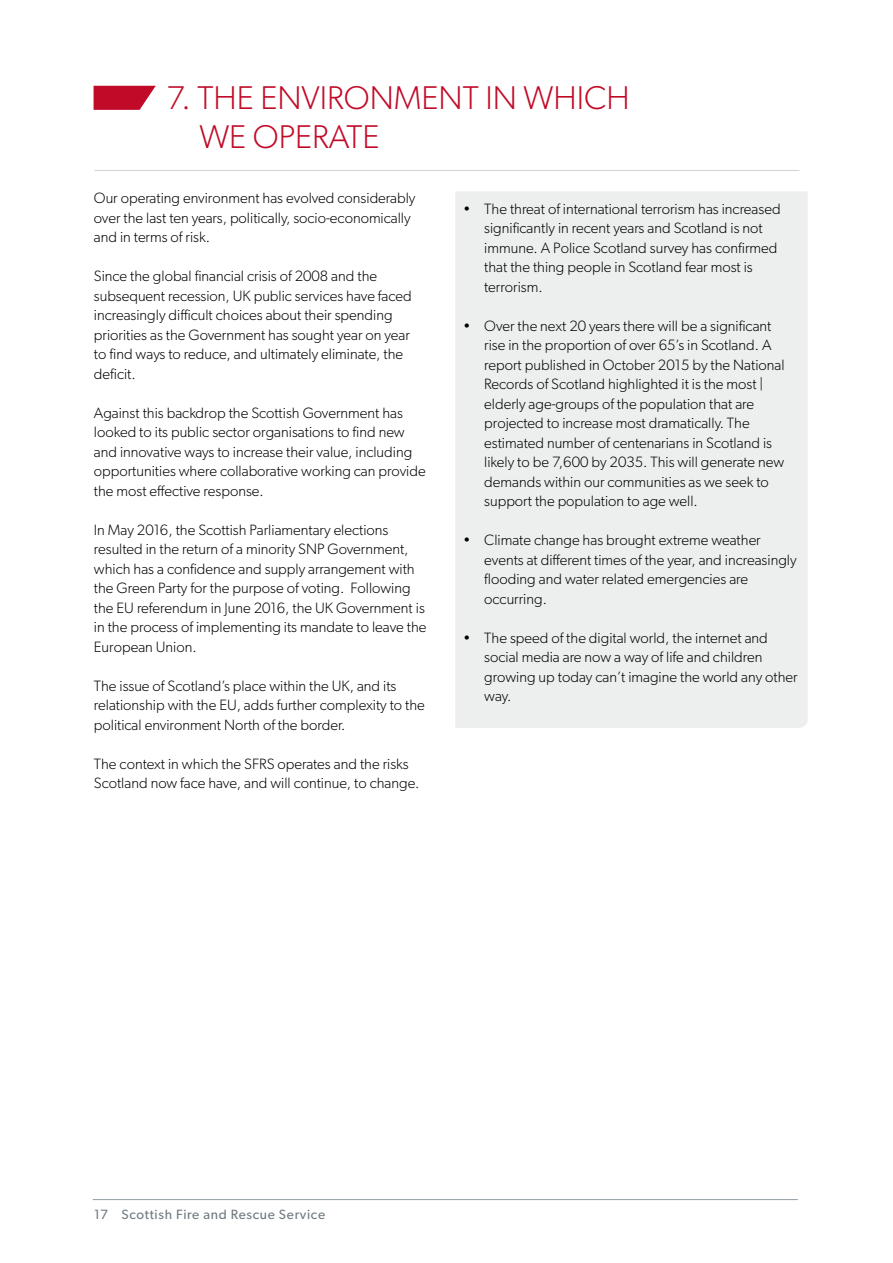
<style>
.page{position:relative;width:893px;height:1263px;background:#fff}
.page>*{position:absolute;margin:0;border:0;box-sizing:border-box;transform-origin:0 0}
.t1{font:300 33px/39px "Gibson";color:#c10a27}
.t2{font:300 15px/19.5px "Gibson";color:#000}
.t3{font:13.5px "Gibson";letter-spacing:.05em;color:#707b81}
</style>
<div class="page">
<hr style="left:93px;top:1199px;width:705px;height:1px;background:#939da3">
<svg style="left:94px;top:86px;width:62px;height:24px"></svg>
<hr style="left:95px;top:170px;width:704px;height:1px;background:#d2d2d2">
<div style="left:455px;top:191px;width:353px;height:537px;background:#edeeee"></div>
<h1 class="t1" style="left:199px;top:78px;width:432px;text-indent:-33px">7. THE ENVIRONMENT IN WHICH<br>WE OPERATE</h1>
<p class="t2" style="left:94px;top:188px;width:323px">Our operating environment has evolved considerably over the last ten years, politically, socio-economically and in terms of risk.</p>
<p class="t2" style="left:94px;top:266px;width:319px">Since the global financial crisis of 2008 and the subsequent recession, UK public services have faced increasingly difficult choices about their spending priorities as the Government has sought year on year to find ways to reduce, and ultimately eliminate, the deficit.</p>
<p class="t2" style="left:94px;top:403px;width:333px">Against this backdrop the Scottish Government has looked to its public sector organisations to find new and innovative ways to increase their value, including opportunities where collaborative working can provide the most effective response.</p>
<p class="t2" style="left:94px;top:520px;width:334px">In May 2016, the Scottish Parliamentary elections resulted in the return of a minority SNP Government, which has a confidence and supply arrangement with the Green Party for the purpose of voting. Following the EU referendum in June 2016, the UK Government is in the process of implementing its mandate to leave the European Union.</p>
<p class="t2" style="left:94px;top:676px;width:333px">The issue of Scotland’s place within the UK, and its relationship with the EU, adds further complexity to the political environment North of the border.</p>
<p class="t2" style="left:94px;top:754px;width:327px">The context in which the SFRS operates and the risks<br>Scotland now face have, and will continue, to change.</p>
<p class="t2" style="left:484px;top:199px;width:298px;text-indent:-21px">• The threat of international terrorism has increased significantly in recent years and Scotland is not immune. A Police Scotland survey has confirmed that the thing people in Scotland fear most is terrorism.</p>
<p class="t2" style="left:484px;top:316px;width:302px;text-indent:-21px">• Over the next 20 years there will be a significant rise in the proportion of over 65’s in Scotland. A report published in October 2015 by the National Records of Scotland highlighted it is the most | elderly age-groups of the population that are projected to increase most dramatically. The estimated number of centenarians in Scotland is likely to be 7,600 by 2035. This will generate new demands within our communities as we seek to support the population to age well.</p>
<p class="t2" style="left:484px;top:530px;width:314px;text-indent:-21px">• Climate change has brought extreme weather events at different times of the year, and increasingly flooding and water related emergencies are occurring.</p>
<p class="t2" style="left:484px;top:628px;width:315px;text-indent:-21px">• The speed of the digital world, the internet and social media are now a way of life and children growing up today can’t imagine the world any other way.</p>
<p class="t3" style="left:94px;top:1206px;width:232px">17 Scottish Fire and Rescue Service</p>
</div>
